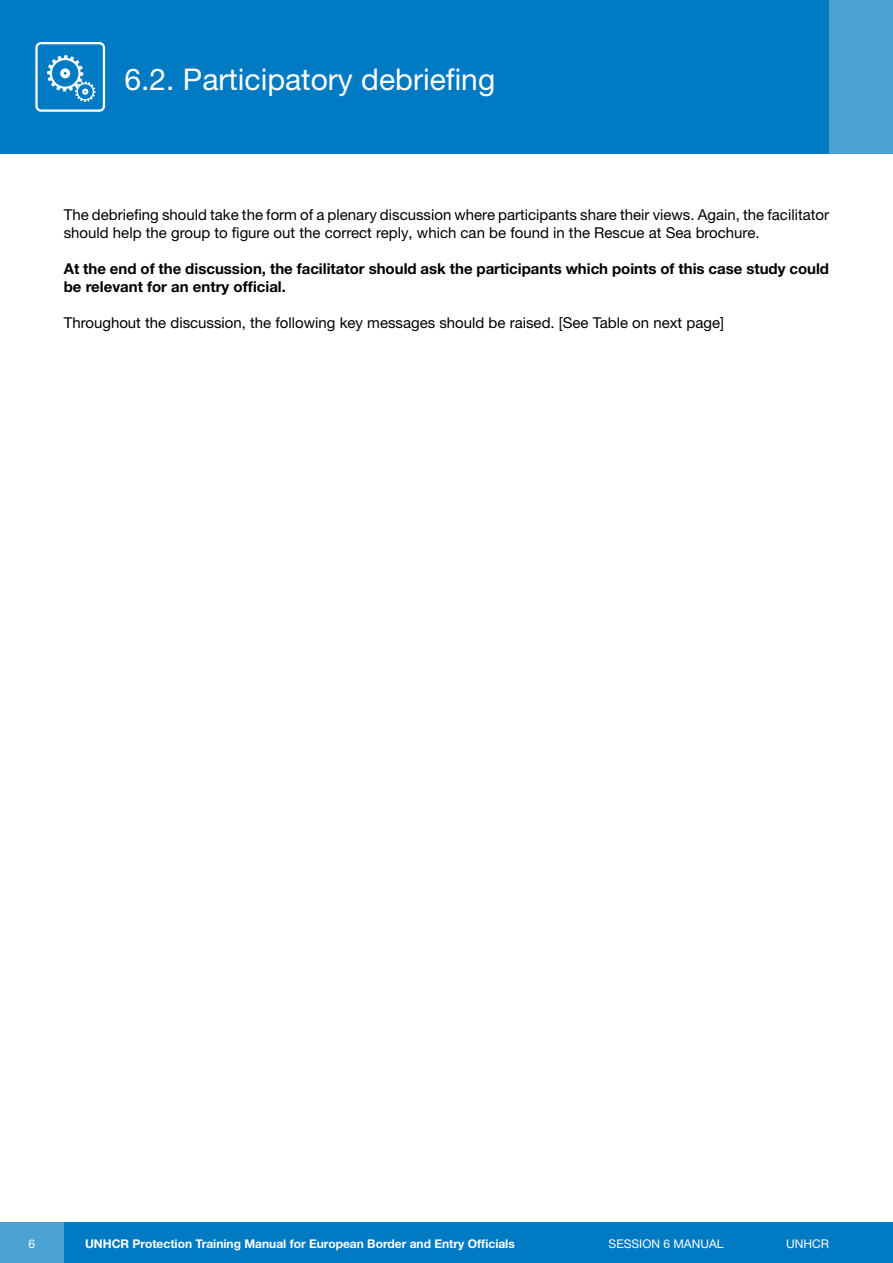
<style>
.page{position:relative;width:893px;height:1263px;background:#fff}
.page>*{position:absolute;margin:0;border:0;box-sizing:border-box;transform-origin:0 0}
.t1{font:30px "Helvetica Neue CE";color:#fff}
.t2{font:15px/18px "Helvetica Neue CE";color:#000}
.t3{font:700 15px/18px "Helvetica Neue CE";color:#000}
.t4{font:700 12px "Helvetica Neue CE";color:#fff}
.t5{font:12px "Helvetica Neue CE";color:#fff}
</style>
<div class="page">
<div style="left:0;top:1223px;width:893px;height:40px;background:#007ac2"></div>
<div style="left:0;top:1223px;width:64px;height:40px;background:#4da2d4"></div>
<div style="left:0;top:0;width:829px;height:154px;background:#007ac2"></div>
<div style="left:829px;top:0;width:64px;height:154px;background:#4da2d4"></div>
<div style="left:35px;top:42px;width:70px;height:70px;border:2px solid #fff;border-radius:5px"></div>
<svg style="left:47px;top:55px;width:48px;height:47px"></svg>
<h1 class="t1" style="left:125px;top:62px;width:372px">6.2. Participatory debriefing</h1>
<p class="t2" style="left:64px;top:205px;width:767px">The debriefing should take the form of a plenary discussion where participants share their views. Again, the facilitator should help the group to figure out the correct reply, which can be found in the Rescue at Sea brochure.</p>
<p class="t3" style="left:64px;top:259px;width:767px">At the end of the discussion, the facilitator should ask the participants which points of this case study could be relevant for an entry official.</p>
<p class="t2" style="left:64px;top:313px;width:662px">Throughout the discussion, the following key messages should be raised. [See Table on next page]</p>
<p class="t5" style="left:29px;top:1236px;width:8px">6</p>
<p class="t4" style="left:85px;top:1236px;width:431px">UNHCR Protection Training Manual for European Border and Entry Officials</p>
<p class="t5" style="left:609px;top:1236px;width:16px">Sess</p>
<p class="t5" style="left:639px;top:1236px;width:54px">ion 6 Manua</p>
<p class="t5" style="left:717px;top:1236px;width:8px">l</p>
<p class="t5" style="left:786px;top:1236px;width:44px">UNHCR</p>
</div>
